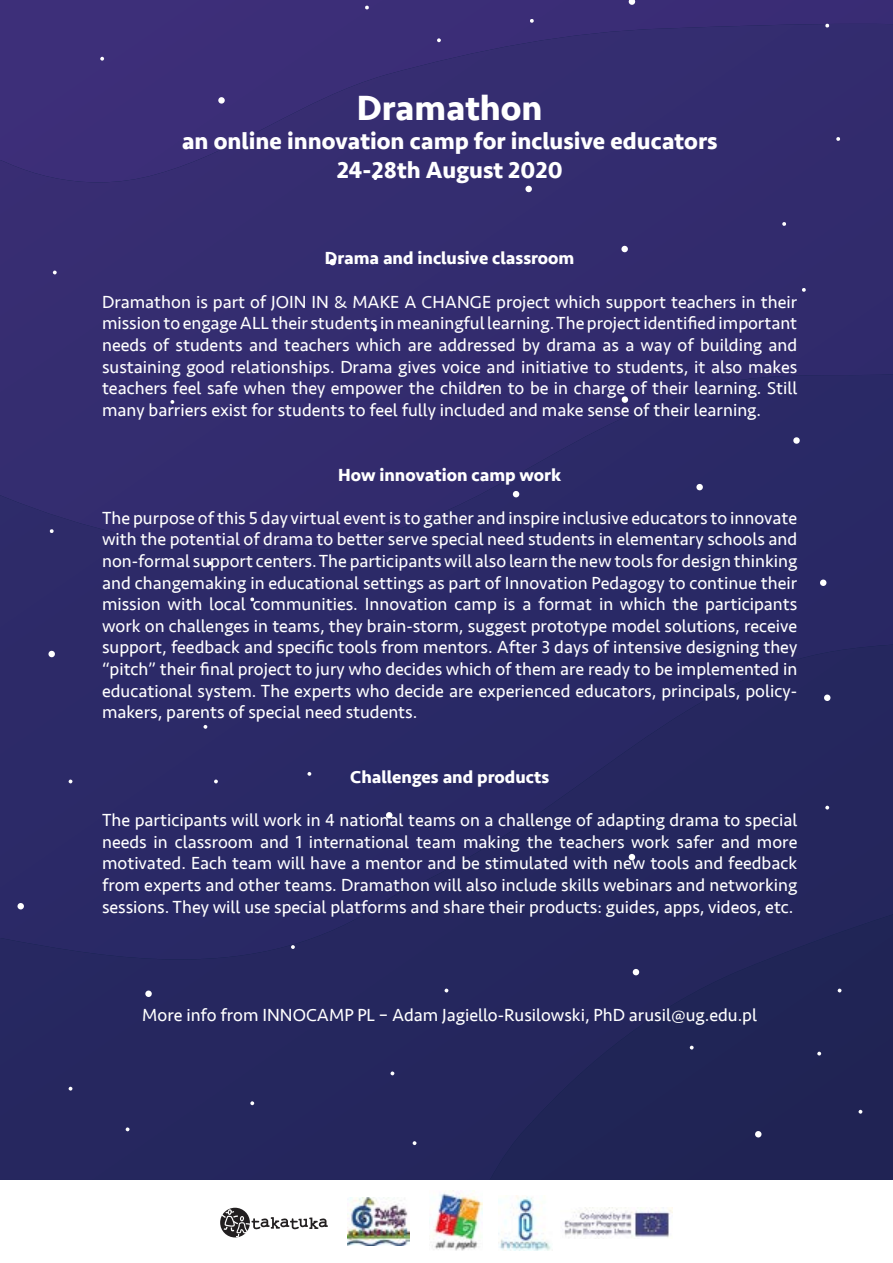
<style>
.page{position:relative;width:893px;height:1263px;background:#fff}
.page>*{position:absolute;margin:0;border:0;box-sizing:border-box;transform-origin:0 0}
.t1{font:700 36px "Seravek";color:#fff}
.t2{font:700 24px/28.8px "Seravek";color:#fff;text-align:center}
.t3{font:18px/21.6px "Seravek";color:#fff;text-align:justify}
.t4{font:700 18px "Seravek";color:#fff}
</style>
<div class="page">
<div style="left:0;top:550px;width:893px;height:95px;background:#2b2967"></div>
<div style="left:0;top:959px;width:490px;height:221px;background:#26275f"></div>
<div style="left:0;top:645px;width:893px;height:314px;background:#292965"></div>
<div style="left:490px;top:914px;width:403px;height:266px;background:#202556"></div>
<svg style="left:0;top:182px;width:893px;height:368px;background:#312b6d"></svg>
<svg style="left:0;top:0;width:893px;height:182px;background:#392d75"></svg>
<svg style="left:5px;top:24px;width:853px;height:158px;background:#372d72"></svg>
<svg style="left:696px;top:483px;width:7px;height:8px"></svg>
<svg style="left:793px;top:437px;width:7px;height:7px"></svg>
<svg style="left:621px;top:396px;width:7px;height:7px"></svg>
<svg style="left:329px;top:259px;width:7px;height:7px"></svg>
<svg style="left:250px;top:597px;width:4px;height:4px"></svg>
<svg style="left:208px;top:561px;width:4px;height:4px"></svg>
<svg style="left:782px;top:222px;width:4px;height:4px"></svg>
<svg style="left:825px;top:23px;width:4px;height:5px"></svg>
<div style="left:3px;top:496px;width:433px;height:54px;background:#322b6d"></div>
<svg style="left:802px;top:288px;width:4px;height:4px"></svg>
<svg style="left:836px;top:137px;width:4px;height:4px"></svg>
<svg style="left:530px;top:19px;width:4px;height:4px"></svg>
<svg style="left:373px;top:327px;width:4px;height:5px"></svg>
<svg style="left:365px;top:5px;width:4px;height:5px"></svg>
<div style="left:621px;top:246px;width:7px;height:6px;background:#fff;border-radius:50%"></div>
<svg style="left:628px;top:0;width:7px;height:5px"></svg>
<div style="left:525px;top:185px;width:7px;height:7px;background:#fff;border-radius:50%"></div>
<div style="left:218px;top:97px;width:7px;height:7px;background:#fff;border-radius:50%"></div>
<svg style="left:184px;top:144px;width:4px;height:4px"></svg>
<svg style="left:100px;top:57px;width:4px;height:4px"></svg>
<div style="left:632px;top:969px;width:7px;height:6px;background:#fff;border-radius:50%"></div>
<div style="left:628px;top:854px;width:7px;height:6px;background:#fff;border-radius:50%"></div>
<div style="left:755px;top:1131px;width:7px;height:7px;background:#fff;border-radius:50%"></div>
<div style="left:386px;top:812px;width:7px;height:7px;background:#fff;border-radius:50%"></div>
<div style="left:145px;top:990px;width:7px;height:7px;background:#fff;border-radius:50%"></div>
<div style="left:17px;top:903px;width:7px;height:7px;background:#fff;border-radius:50%"></div>
<svg style="left:214px;top:779px;width:4px;height:4px"></svg>
<svg style="left:68px;top:1086px;width:5px;height:5px"></svg>
<svg style="left:203px;top:725px;width:4px;height:4px"></svg>
<svg style="left:307px;top:772px;width:4px;height:4px"></svg>
<svg style="left:291px;top:945px;width:4px;height:4px"></svg>
<svg style="left:68px;top:779px;width:5px;height:4px"></svg>
<svg style="left:837px;top:988px;width:5px;height:4px"></svg>
<svg style="left:825px;top:805px;width:4px;height:5px"></svg>
<svg style="left:412px;top:1141px;width:5px;height:4px"></svg>
<svg style="left:858px;top:1110px;width:4px;height:4px"></svg>
<svg style="left:250px;top:1101px;width:4px;height:4px"></svg>
<svg style="left:126px;top:1127px;width:4px;height:4px"></svg>
<svg style="left:390px;top:1071px;width:4px;height:4px"></svg>
<svg style="left:690px;top:1045px;width:4px;height:5px"></svg>
<div style="left:824px;top:694px;width:7px;height:7px;background:#fff;border-radius:50%"></div>
<div style="left:48px;top:650px;width:7px;height:7px;background:#fff;border-radius:50%"></div>
<div style="left:820px;top:579px;width:7px;height:7px;background:#fff;border-radius:50%"></div>
<svg style="left:513px;top:491px;width:7px;height:7px"></svg>
<svg style="left:373px;top:176px;width:4px;height:4px"></svg>
<svg style="left:437px;top:38px;width:4px;height:4px"></svg>
<svg style="left:53px;top:270px;width:4px;height:5px"></svg>
<svg style="left:480px;top:384px;width:4px;height:4px"></svg>
<svg style="left:444px;top:988px;width:5px;height:4px"></svg>
<svg style="left:817px;top:1051px;width:4px;height:5px"></svg>
<svg style="left:170px;top:400px;width:4px;height:4px"></svg>
<img style="left:429px;top:1191px;width:53px;height:59px">
<img style="left:498px;top:1196px;width:53px;height:54px">
<img style="left:564px;top:1208px;width:109px;height:30px">
<img style="left:347px;top:1198px;width:63px;height:48px">
<svg style="left:220px;top:1208px;width:30px;height:29px"></svg>
<svg style="left:221px;top:1209px;width:107px;height:28px"></svg>
<h1 class="t1" style="left:357px;top:80px;width:187px">Dramathon</h1>
<h2 class="t2" style="left:182px;top:127px;width:537px">an online innovation camp for inclusive educators<br>24-28th August 2020</h2>
<p class="t4" style="left:325px;top:244px;width:251px">Drama and inclusive classroom</p>
<p class="t3" style="left:102px;top:291px;width:697px">Dramathon is part of JOIN IN &amp; MAKE A CHANGE project which support teachers in their mission to engage ALL their students in meaningful learning. The project identified important needs of students and teachers which are addressed by drama as a way of building and sustaining good relationships. Drama gives voice and initiative to students, it also makes teachers feel safe when they empower the children to be in charge of their learning. Still many barriers exist for students to feel fully included and make sense of their learning.</p>
<p class="t4" style="left:338px;top:460px;width:225px">How innovation camp work</p>
<p class="t3" style="left:102px;top:507px;width:697px">The purpose of this 5 day virtual event is to gather and inspire inclusive educators to innovate with the potential of drama to better serve special need students in elementary schools and non-formal support centers. The participants will also learn the new tools for design thinking and changemaking in educational settings as part of Innovation Pedagogy to continue their mission with local communities. Innovation camp is a format in which the participants work on challenges in teams, they brain-storm, suggest prototype model solutions, receive support, feedback and specific tools from mentors. After 3 days of intensive designing they “pitch” their final project to jury who decides which of them are ready to be implemented in educational system. The experts who decide are experienced educators, principals, policy&shy;makers, parents of special need students.</p>
<p class="t4" style="left:350px;top:762px;width:201px">Challenges and products</p>
<p class="t3" style="left:102px;top:809px;width:697px">The participants will work in 4 national teams on a challenge of adapting drama to special needs in classroom and 1 international team making the teachers work safer and more motivated. Each team will have a mentor and be stimulated with new tools and feedback from experts and other teams. Dramathon will also include skills webinars and networking sessions. They will use special platforms and share their products: guides, apps, videos, etc.</p>
<p class="t3" style="left:142px;top:1004px;width:616px">More info from INNOCAMP PL – Adam Jagiello-Rusilowski, PhD arusil@ug.edu.pl</p>
</div>
